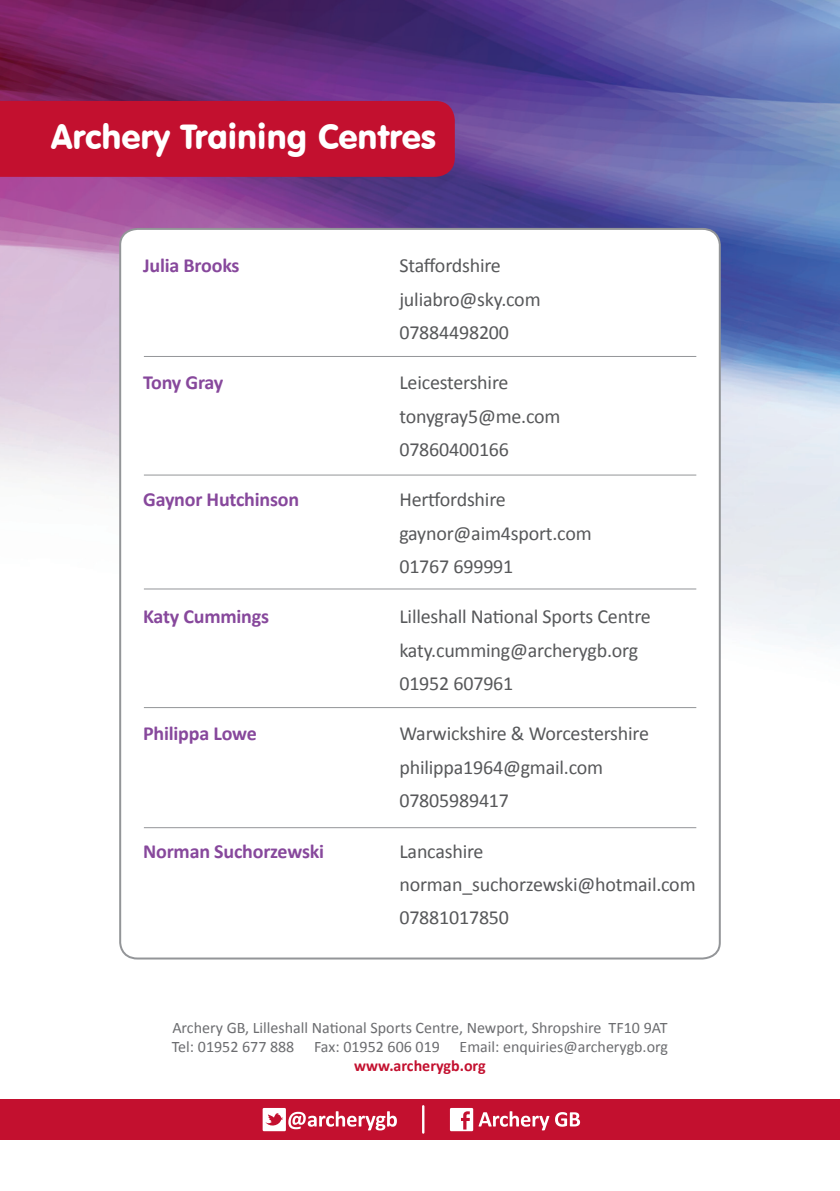
<style>
.page{position:relative;width:840px;height:1191px;background:#fff}
.page>*{position:absolute;margin:0;border:0;box-sizing:border-box;transform-origin:0 0}
.Sub_heading{font:34px "VAG Rounded BT";color:#fff}
.Sub_2{font:20px "Calibri";letter-spacing:-.01em;color:#57585a}
.Sub_2-2{font:700 20px "Calibri";letter-spacing:-.01em;color:#87489c}
.Sub_2-3{font:700 20px "Calibri";letter-spacing:-.03em;color:#87489c}
.t1{font:16px "Calibri";color:#6c6d70}
.t2{font:700 16px "Calibri";color:#c3102f}
</style>
<div class="page">
<img style="left:0;top:0;width:839px;height:960px">
<div style="left:0;top:1099px;width:839px;height:41px;background:#c3102f"></div>
<div style="left:0;top:101px;width:454px;height:76px;background:#c3102f"></div>
<div style="left:120px;top:229px;width:599px;height:729px;background:#fff;border-radius:17px"></div>
<hr style="left:144px;top:356px;width:552px;height:1px;background:#939598">
<hr style="left:144px;top:474px;width:552px;height:1px;background:#939598">
<hr style="left:144px;top:588px;width:552px;height:1px;background:#939598">
<hr style="left:144px;top:707px;width:552px;height:1px;background:#939598">
<hr style="left:144px;top:827px;width:552px;height:1px;background:#939598">
<div style="left:449px;top:1108px;width:24px;height:23px;background:#fff"></div>
<svg style="left:461px;top:1111px;width:8px;height:18px"></svg>
<svg style="left:478px;top:1111px;width:101px;height:19px"></svg>
<hr style="left:422px;top:1106px;width:2px;height:26px;background:#fff">
<div style="left:262px;top:1108px;width:24px;height:23px;background:#fff"></div>
<svg style="left:265px;top:1111px;width:131px;height:19px"></svg>
<p class="Sub_heading" style="left:51px;top:115px;width:386px">Archery Training Centres</p>
<p class="Sub_2-2" style="left:143px;top:253px;width:98px">Julia Brooks</p>
<p class="Sub_2" style="left:399px;top:253px;width:103px">Staffordshire</p>
<p class="Sub_2" style="left:399px;top:286px;width:143px">juliabro@sky.com</p>
<p class="Sub_2" style="left:399px;top:320px;width:111px">07884498200</p>
<p class="Sub_2-3" style="left:143px;top:370px;width:82px">Tony Gray</p>
<p class="Sub_2" style="left:399px;top:370px;width:110px">Leicestershire</p>
<p class="Sub_2" style="left:399px;top:403px;width:162px">tonygray5@me.com</p>
<p class="Sub_2" style="left:399px;top:437px;width:111px">07860400166</p>
<p class="Sub_2-2" style="left:143px;top:487px;width:157px">Gaynor Hutchinson</p>
<p class="Sub_2" style="left:399px;top:487px;width:108px">Hertfordshire</p>
<p class="Sub_2" style="left:399px;top:520px;width:194px">gaynor@aim4sport.com</p>
<p class="Sub_2" style="left:399px;top:554px;width:115px">01767 699991</p>
<p class="Sub_2-2" style="left:143px;top:604px;width:127px">Katy Cummings</p>
<p class="Sub_2" style="left:399px;top:604px;width:253px">Lilleshall National Sports Centre</p>
<p class="Sub_2" style="left:399px;top:637px;width:240px">katy.cumming@archerygb.org</p>
<p class="Sub_2" style="left:399px;top:671px;width:115px">01952 607961</p>
<p class="Sub_2-2" style="left:143px;top:721px;width:115px">Philippa Lowe</p>
<p class="Sub_2" style="left:399px;top:721px;width:251px">Warwickshire &amp; Worcestershire</p>
<p class="Sub_2" style="left:399px;top:754px;width:205px">philippa1964@gmail.com</p>
<p class="Sub_2" style="left:399px;top:788px;width:111px">07805989417</p>
<p class="Sub_2-2" style="left:143px;top:838px;width:182px">Norman Suchorzewski</p>
<p class="Sub_2" style="left:399px;top:838px;width:86px">Lancashire</p>
<p class="Sub_2" style="left:399px;top:871px;width:297px">norman_suchorzewski@hotmail.com</p>
<p class="Sub_2" style="left:399px;top:905px;width:111px">07881017850</p>
<p class="t1" style="left:172px;top:1017px;width:496px">Archery GB, Lilleshall National Sports Centre, Newport, Shropshire TF10 9AT</p>
<p class="t1" style="left:172px;top:1036px;width:497px">Tel: 01952 677 888 Fax: 01952 606 019 Email: enquiries@archerygb.org</p>
<p class="t2" style="left:354px;top:1056px;width:133px">www.archerygb.org</p>
</div>
